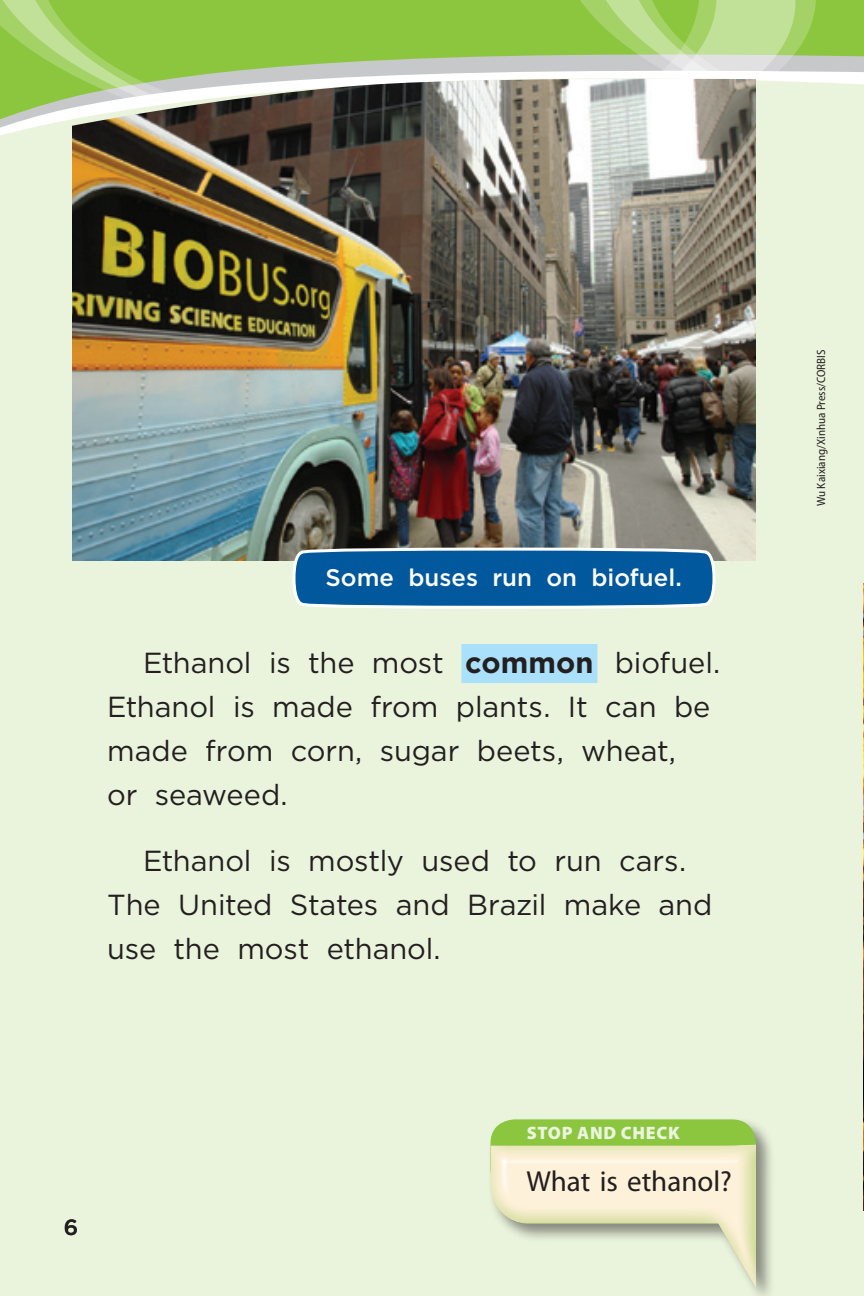
<style>
.page{position:relative;width:864px;height:1296px;background:#fff}
.page>*{position:absolute;margin:0;border:0;box-sizing:border-box;transform-origin:0 0}
.RI14_StoryText_Gotha{font:29px/44px "Gotham";letter-spacing:-.005em;color:#231f20}
.RI14_LR_feature_text{font:29px "Myriad Pro";color:#231f20}
.RI14_Caption_Gotham{font:500 24px "Gotham";color:#fff}
.t1{font:500 22px "Gotham";color:#231f20}
.t2{font:900 18px "Myriad Pro";letter-spacing:.04em;color:#ebf4de}
.RI14_Credits_MyriadP{font:semi-condensed 12px "Myriad Pro";color:#231f20}
.s1{font-weight:700}
</style>
<div class="page">
<svg style="left:0;top:0;width:548px;height:54px;background:#8fc845"></svg>
<div style="left:548px;top:0;width:32px;height:54px;background:#8bc63e"></div>
<svg style="left:580px;top:0;width:284px;height:54px;background:#a6d36b"></svg>
<div style="left:0;top:54px;width:864px;height:1242px;background:#eaf4dc"></div>
<img style="left:72px;top:79px;width:684px;height:482px">
<img style="left:863px;top:583px;width:1px;height:627px">
<svg style="left:291px;top:546px;width:426px;height:64px;background:#286fa5"></svg>
<div style="left:461px;top:644px;width:137px;height:39px;background:#aae0f9"></div>
<div style="left:488px;top:1116px;width:287px;height:180px;background:#231f20;opacity:.5"></div>
<div style="left:491px;top:1119px;width:265px;height:74px;background:#8bc63e;border-radius:24px"></div>
<svg style="left:490px;top:1132px;width:268px;height:158px;background:#e3e7c3"></svg>
<p class="RI14_Caption_Gotham" style="left:326px;top:561px;width:358px">Some buses run on biofuel.</p>
<p class="RI14_StoryText_Gotha" style="left:107px;top:640px;width:610px;text-indent:36px">Ethanol is the most <span class="s1">common</span> biofuel.<br>Ethanol is made from plants. It can be made from corn, sugar beets, wheat,<br>or seaweed.</p>
<p class="RI14_StoryText_Gotha" style="left:107px;top:838px;width:607px;text-indent:36px">Ethanol is mostly used to run cars.<br>The United States and Brazil make and use the most ethanol.</p>
<p class="t1" style="left:64px;top:1213px;width:16px">6</p>
<p class="t2" style="left:527px;top:1121px;width:155px">STOP AND CHECK</p>
<p class="RI14_LR_feature_text" style="left:527px;top:1163px;width:207px">What is ethanol?</p>
<p class="RI14_Credits_MyriadP" style="left:814px;top:506px;width:158px;rotate:-90deg">Wu Kaixiang/Xinhua Press/CORBIS</p>
</div>
